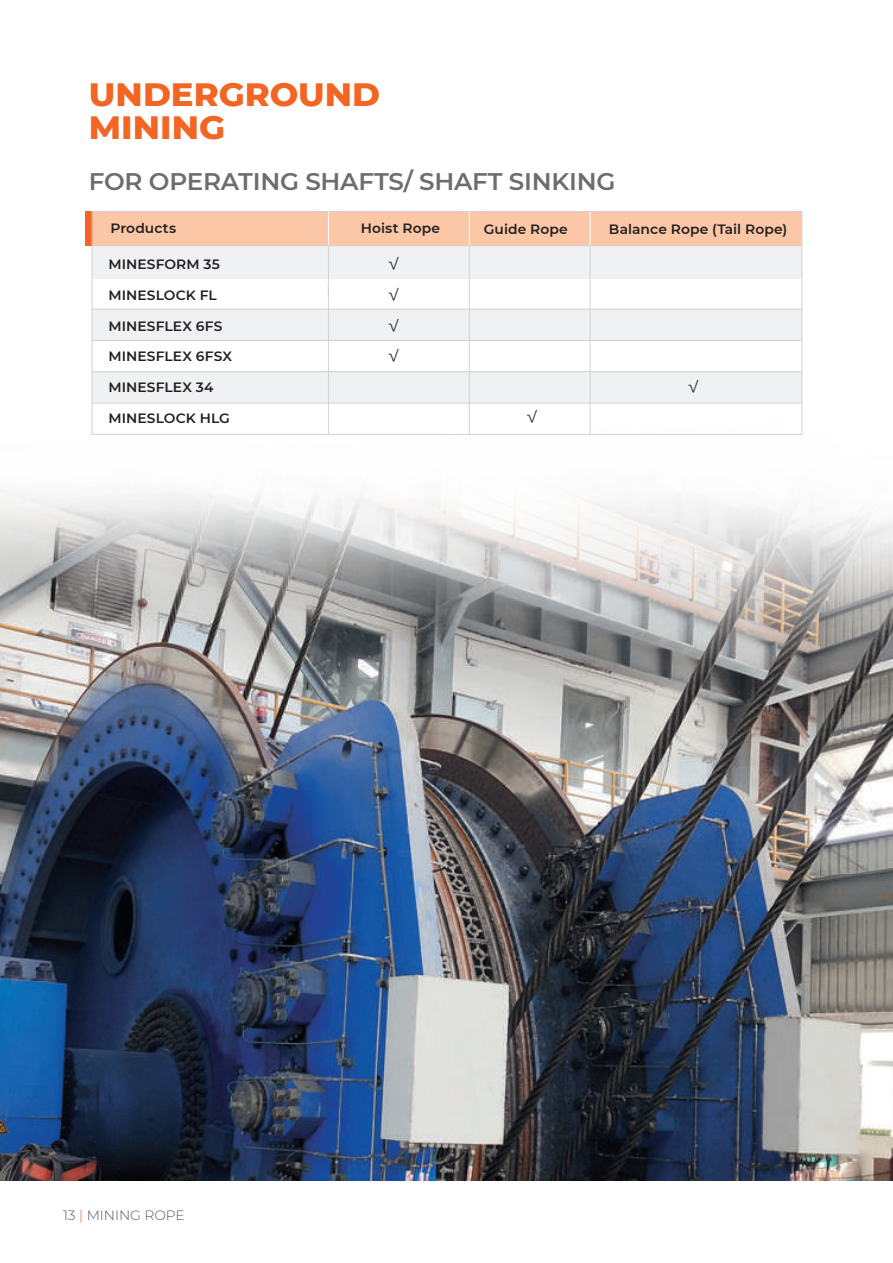
<style>
.page{position:relative;width:893px;height:1263px;background:#fff}
.page>*{position:absolute;margin:0;border:0;box-sizing:border-box;transform-origin:0 0}
.t1{font:800 33px/33px "Montserrat";color:#f26523}
.t2{font:600 24px "Montserrat";letter-spacing:-.01em;color:#6c6d70}
.t3{font:600 13.5px "Montserrat";letter-spacing:.005em;color:#231f20}
.t4{font:300 13.5px "Montserrat";letter-spacing:-.01em;color:#57585a}
.t5{font:13.5px "Montserrat";color:#231f20}
.s1{color:#f36421}
</style>
<div class="page">
<div style="left:92px;top:309px;width:710px;height:31px;background:#f0f1f2"></div>
<div style="left:92px;top:372px;width:710px;height:31px;background:#f0f1f2"></div>
<div style="left:92px;top:211px;width:710px;height:35px;background:#fcc7a6"></div>
<hr style="left:92px;top:277px;width:710px;height:1px;background:#d1d2d4">
<div style="left:92px;top:246px;width:710px;height:31px;background:#f0f1f2"></div>
<div style="left:85px;top:211px;width:7px;height:35px;background:#f26523"></div>
<hr style="left:92px;top:309px;width:710px;height:1px;background:#d1d2d4">
<hr style="left:92px;top:340px;width:710px;height:1px;background:#d1d2d4">
<hr style="left:92px;top:371px;width:710px;height:1px;background:#d1d2d4">
<hr style="left:469px;top:211px;width:1px;height:223px;background:#d1d2d4">
<hr style="left:590px;top:211px;width:1px;height:223px;background:#d1d2d4">
<hr style="left:328px;top:211px;width:1px;height:223px;background:#d1d2d4">
<hr style="left:328px;top:211px;width:1px;height:35px;background:#fff">
<hr style="left:469px;top:211px;width:1px;height:35px;background:#fff">
<hr style="left:590px;top:211px;width:1px;height:35px;background:#fff">
<hr style="left:92px;top:245px;width:710px;height:1px;background:#d1d2d4">
<img style="left:0;top:402px;width:893px;height:779px">
<h1 class="t1" style="left:89px;top:76px;width:293px">UNDERGROUND<br>MINING</h1>
<h2 class="t2" style="left:89px;top:165px;width:528px">FOR OPERATING SHAFTS/ SHAFT SINKING</h2>
<p class="t3" style="left:111px;top:219px;width:67px">Products</p>
<p class="t3" style="left:361px;top:219px;width:81px">Hoist Rope</p>
<p class="t3" style="left:108px;top:254px;width:113px">MINESFORM 35</p>
<p class="t3" style="left:108px;top:285px;width:110px">MINESLOCK FL</p>
<p class="t3" style="left:108px;top:316px;width:116px">MINESFLEX 6FS</p>
<p class="t3" style="left:108px;top:347px;width:125px">MINESFLEX 6FSX</p>
<p class="t3" style="left:108px;top:378px;width:107px">MINESFLEX 34</p>
<p class="t3" style="left:108px;top:409px;width:123px">MINESLOCK HLG</p>
<p class="t5" style="left:388px;top:253px;width:13px">√</p>
<p class="t5" style="left:388px;top:284px;width:13px">√</p>
<p class="t5" style="left:388px;top:315px;width:13px">√</p>
<p class="t5" style="left:388px;top:345px;width:13px">√</p>
<p class="t3" style="left:484px;top:219px;width:85px">Guide Rope</p>
<p class="t3" style="left:609px;top:219px;width:180px">Balance Rope (Tail Rope)</p>
<p class="t5" style="left:526px;top:406px;width:13px">√</p>
<p class="t5" style="left:687px;top:376px;width:13px">√</p>
<p class="t4" style="left:63px;top:1206px;width:123px">13 <span class="s1">|</span> MINING ROPE</p>
</div>
